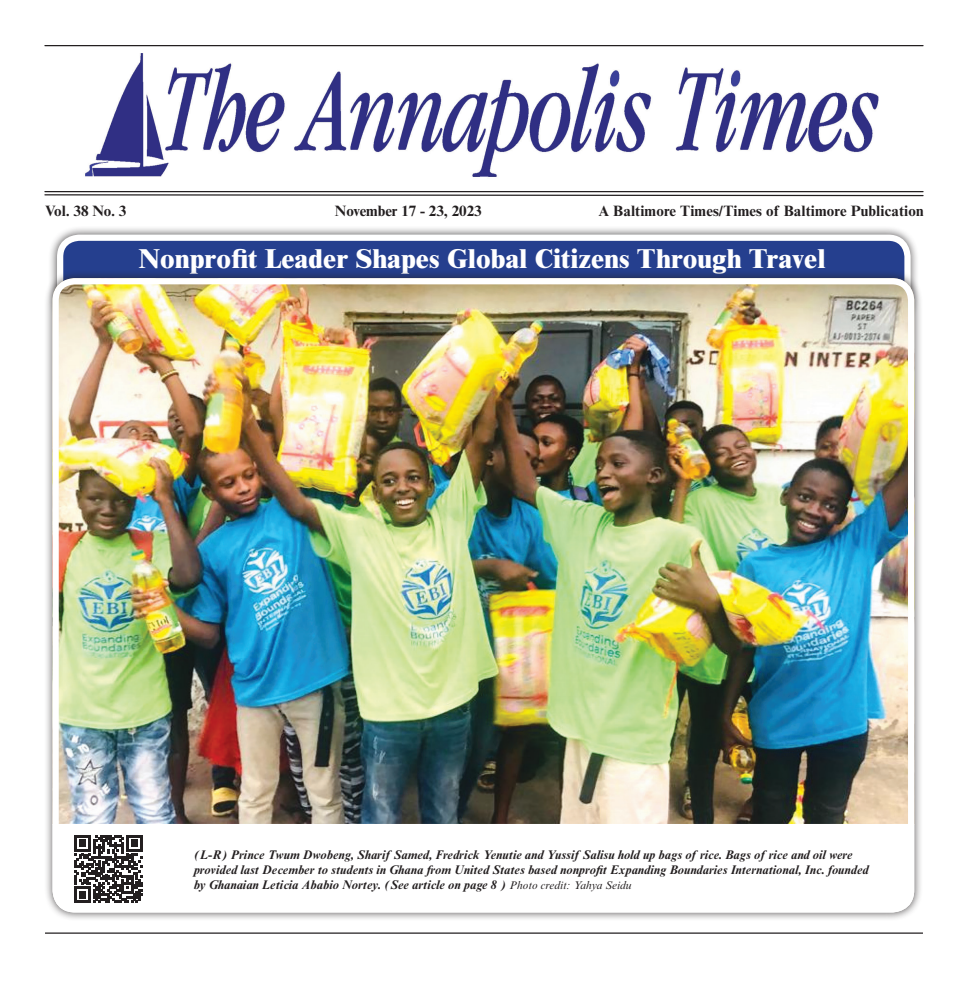
<style>
.page{position:relative;width:968px;height:990px;background:#fff}
.page>*{position:absolute;margin:0;border:0;box-sizing:border-box;transform-origin:0 0}
.t1{font:800 27.5px "Times NRMT Std";color:#fff}
.t2{font:700 15px "Times NRMT Std";letter-spacing:.01em;color:#231f20}
.t3{font:italic 700 12.5px/15px "Times NRMT Std";color:#231f20}
.s1{font-weight:400;font-size:11.25px}
</style>
<div class="page">
<hr style="left:45px;top:933px;width:877px;height:1px;background:#231f20">
<hr style="left:44px;top:45px;width:879px;height:1px;background:#231f20">
<hr style="left:44px;top:191px;width:879px;height:1px;background:#231f20">
<svg style="left:44px;top:194px;width:879px;height:2px;background:#777576"></svg>
<img style="left:85px;top:53px;width:794px;height:124px">
<div style="left:48px;top:226px;width:871px;height:106px;background:#231f20;opacity:.75"></div>
<div style="left:60px;top:238px;width:847px;height:82px;background:#253f8e;border-radius:19px"></div>
<div style="left:57px;top:235px;width:853px;height:88px;border:6px solid #fff;border-radius:19px"></div>
<div style="left:44px;top:269px;width:879px;height:652px;background:#231f20;opacity:.75"></div>
<img style="left:52px;top:278px;width:862px;height:543px">
<div style="left:52px;top:278px;width:862px;height:634px;border:6px solid #fff;border-radius:19px"></div>
<svg style="left:49px;top:821px;width:868px;height:95px"></svg>
<svg style="left:74px;top:835px;width:69px;height:68px"></svg>
<p class="t2" style="left:45px;top:202px;width:83px">Vol. 38 No. 3</p>
<p class="t2" style="left:335px;top:202px;width:148px">November 17 - 23, 2023</p>
<p class="t2" style="left:598px;top:202px;width:327px">A Baltimore Times/Times of Baltimore Publication</p>
<p class="t1" style="left:138px;top:242px;width:689px">Nonprofit Leader Shapes Global Citizens Through Travel</p>
<p class="t3" style="left:194px;top:848px;width:676px">(L-R) Prince Twum Dwobeng, Sharif Samed, Fredrick Yenutie and Yussif Salisu hold up bags of rice. Bags of rice and oil were provided last December to students in Ghana from United States based nonprofit Expanding Boundaries International, Inc. founded by Ghanaian Leticia Ababio Nortey. (See article on page 8 ) <span class="s1">Photo credit: Yahya Seidu</span></p>
</div>
